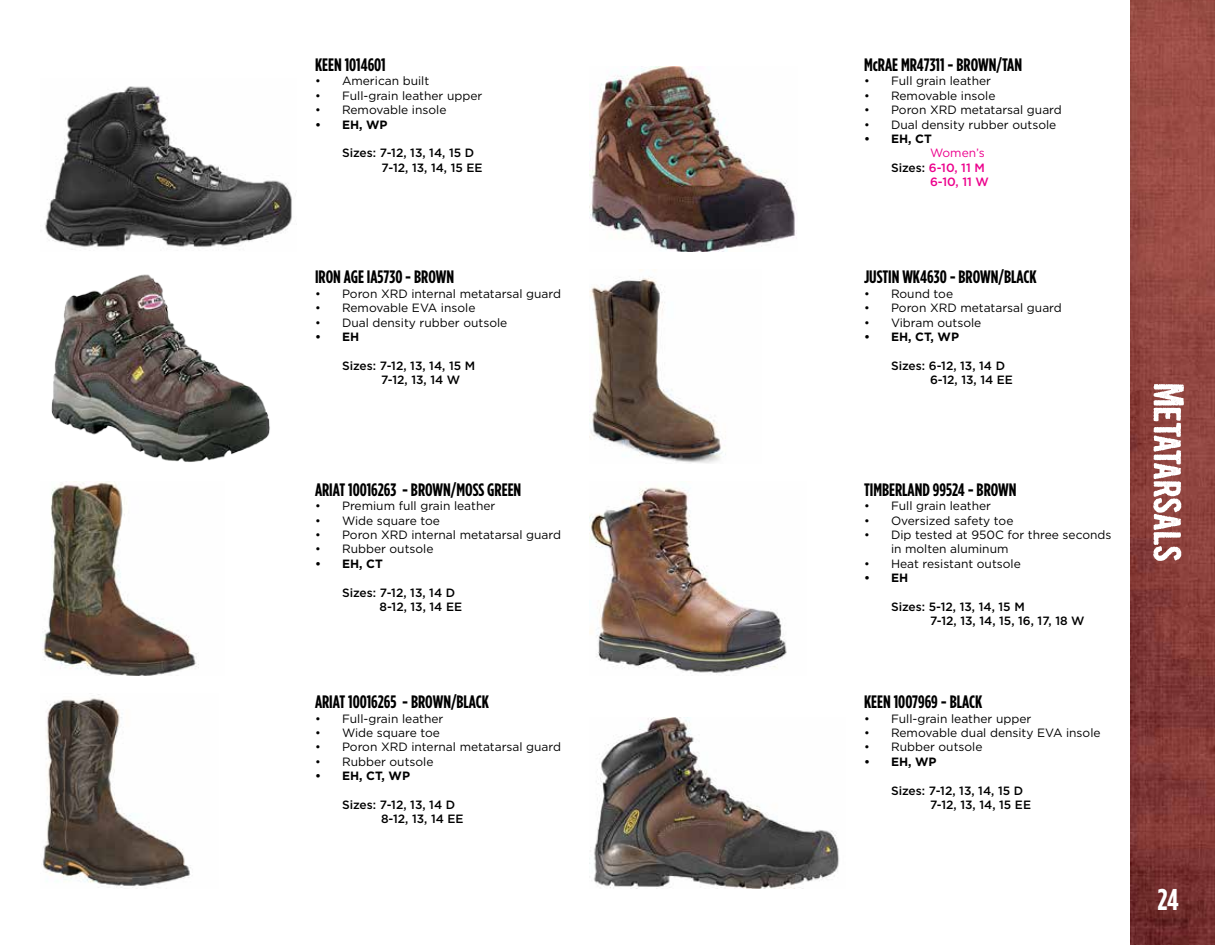
<style>
.page{position:relative;width:1215px;height:945px;background:#fff}
.page>*{position:absolute;margin:0;border:0;box-sizing:border-box;transform-origin:0 0}
.t1{font:700 30px "Gotham Condensed";color:#fff}
.t2{font:700 18px "Gotham Condensed";color:#000}
.t3{font:12px/14.4px "Gotham";color:#000}
.t4{font:500 12px/14.4px "Gotham";color:#000}
.t5{font:700 12px "Gotham";color:#000}
.t6{font:500 12px "Gotham";color:#ec008c}
.t7{font:12px "Gotham";color:#ec008c}
.s1{color:#000}
</style>
<div class="page">
<img style="left:1130px;top:0;width:85px;height:945px">
<svg style="left:1153px;top:384px;width:31px;height:177px"></svg>
<img style="left:590px;top:66px;width:207px;height:185px">
<img style="left:590px;top:269px;width:136px;height:194px">
<img style="left:590px;top:487px;width:197px;height:189px">
<img style="left:594px;top:718px;width:245px;height:170px">
<img style="left:51px;top:274px;width:219px;height:188px">
<img style="left:42px;top:482px;width:157px;height:194px">
<img style="left:43px;top:694px;width:148px;height:194px">
<img style="left:45px;top:86px;width:247px;height:164px">
<h2 class="t2" style="left:315px;top:54px;width:72px">KEEN 1014601</h2>
<p class="t3" style="left:315px;top:74px;width:116px">• American built</p>
<p class="t3" style="left:315px;top:88px;width:169px">• Full-grain leather upper</p>
<p class="t3" style="left:315px;top:103px;width:133px">• Removable insole</p>
<p class="t5" style="left:315px;top:118px;width:74px">• EH, WP</p>
<p class="t4" style="left:382px;top:146px;width:103px;text-indent:-40px">Sizes: 7-12, 13, 14, 15 D<br>7-12, 13, 14, 15 EE</p>
<h2 class="t2" style="left:315px;top:267px;width:141px">IRON AGE IA5730 - BROWN</h2>
<p class="t3" style="left:315px;top:286px;width:248px">• Poron XRD internal metatarsal guard</p>
<p class="t3" style="left:315px;top:301px;width:162px">• Removable EVA insole</p>
<p class="t3" style="left:315px;top:315px;width:194px">• Dual density rubber outsole</p>
<p class="t5" style="left:315px;top:330px;width:46px">• EH</p>
<p class="t4" style="left:381px;top:358px;width:96px;text-indent:-39px">Sizes: 7-12, 13, 14, 15 M<br>7-12, 13, 14 W</p>
<h2 class="t2" style="left:315px;top:479px;width:208px">ARIAT 10016263 - BROWN/MOSS GREEN</h2>
<p class="t3" style="left:315px;top:499px;width:182px">• Premium full grain leather</p>
<p class="t3" style="left:315px;top:513px;width:127px">• Wide square toe</p>
<p class="t3" style="left:315px;top:527px;width:248px">• Poron XRD internal metatarsal guard</p>
<p class="t3" style="left:315px;top:542px;width:120px">• Rubber outsole</p>
<p class="t5" style="left:315px;top:557px;width:69px">• EH, CT</p>
<p class="t4" style="left:380px;top:585px;width:84px;text-indent:-38px">Sizes: 7-12, 13, 14 D<br>8-12, 13, 14 EE</p>
<h2 class="t2" style="left:315px;top:691px;width:176px">ARIAT 10016265 - BROWN/BLACK</h2>
<p class="t3" style="left:315px;top:711px;width:130px">• Full-grain leather</p>
<p class="t3" style="left:315px;top:725px;width:127px">• Wide square toe</p>
<p class="t3" style="left:315px;top:740px;width:248px">• Poron XRD internal metatarsal guard</p>
<p class="t3" style="left:315px;top:754px;width:120px">• Rubber outsole</p>
<p class="t5" style="left:315px;top:769px;width:97px">• EH, CT, WP</p>
<p class="t4" style="left:381px;top:797px;width:84px;text-indent:-39px">Sizes: 7-12, 13, 14 D<br>8-12, 13, 14 EE</p>
<h2 class="t2" style="left:864px;top:54px;width:160px">McRAE MR47311 - BROWN/TAN</h2>
<p class="t3" style="left:864px;top:74px;width:129px">• Full grain leather</p>
<p class="t3" style="left:864px;top:88px;width:133px">• Removable insole</p>
<p class="t3" style="left:864px;top:103px;width:199px">• Poron XRD metatarsal guard</p>
<p class="t3" style="left:864px;top:117px;width:194px">• Dual density rubber outsole</p>
<p class="t5" style="left:864px;top:132px;width:69px">• EH, CT</p>
<p class="t7" style="left:930px;top:146px;width:56px">Women’s</p>
<p class="t6" style="left:891px;top:161px;width:95px"><span class="s1">Sizes:</span> 6-10, 11 M</p>
<p class="t6" style="left:930px;top:175px;width:60px">6-10, 11 W</p>
<h2 class="t2" style="left:864px;top:267px;width:174px">JUSTIN WK4630 - BROWN/BLACK</h2>
<p class="t3" style="left:864px;top:286px;width:91px">• Round toe</p>
<p class="t3" style="left:864px;top:301px;width:199px">• Poron XRD metatarsal guard</p>
<p class="t3" style="left:864px;top:315px;width:119px">• Vibram outsole</p>
<p class="t5" style="left:864px;top:330px;width:97px">• EH, CT, WP</p>
<p class="t4" style="left:930px;top:358px;width:84px;text-indent:-39px">Sizes: 6-12, 13, 14 D<br>6-12, 13, 14 EE</p>
<h2 class="t2" style="left:864px;top:479px;width:154px">TIMBERLAND 99524 - BROWN</h2>
<p class="t3" style="left:864px;top:499px;width:129px">• Full grain leather</p>
<p class="t3" style="left:864px;top:513px;width:151px">• Oversized safety toe</p>
<p class="t3" style="left:891px;top:527px;width:222px;text-indent:-27px">• Dip tested at 950C for three seconds in molten aluminum</p>
<p class="t3" style="left:864px;top:556px;width:158px">• Heat resistant outsole</p>
<p class="t5" style="left:864px;top:571px;width:46px">• EH</p>
<p class="t4" style="left:930px;top:599px;width:156px;text-indent:-39px">Sizes: 5-12, 13, 14, 15 M<br>7-12, 13, 14, 15, 16, 17, 18 W</p>
<h2 class="t2" style="left:864px;top:691px;width:120px">KEEN 1007969 - BLACK</h2>
<p class="t3" style="left:864px;top:711px;width:169px">• Full-grain leather upper</p>
<p class="t3" style="left:864px;top:725px;width:238px">• Removable dual density EVA insole</p>
<p class="t3" style="left:864px;top:740px;width:120px">• Rubber outsole</p>
<p class="t5" style="left:864px;top:755px;width:74px">• EH, WP</p>
<p class="t4" style="left:930px;top:783px;width:103px;text-indent:-39px">Sizes: 7-12, 13, 14, 15 D<br>7-12, 13, 14, 15 EE</p>
<h1 class="t1" style="left:1157px;top:881px;width:23px">24</h1>
</div>
